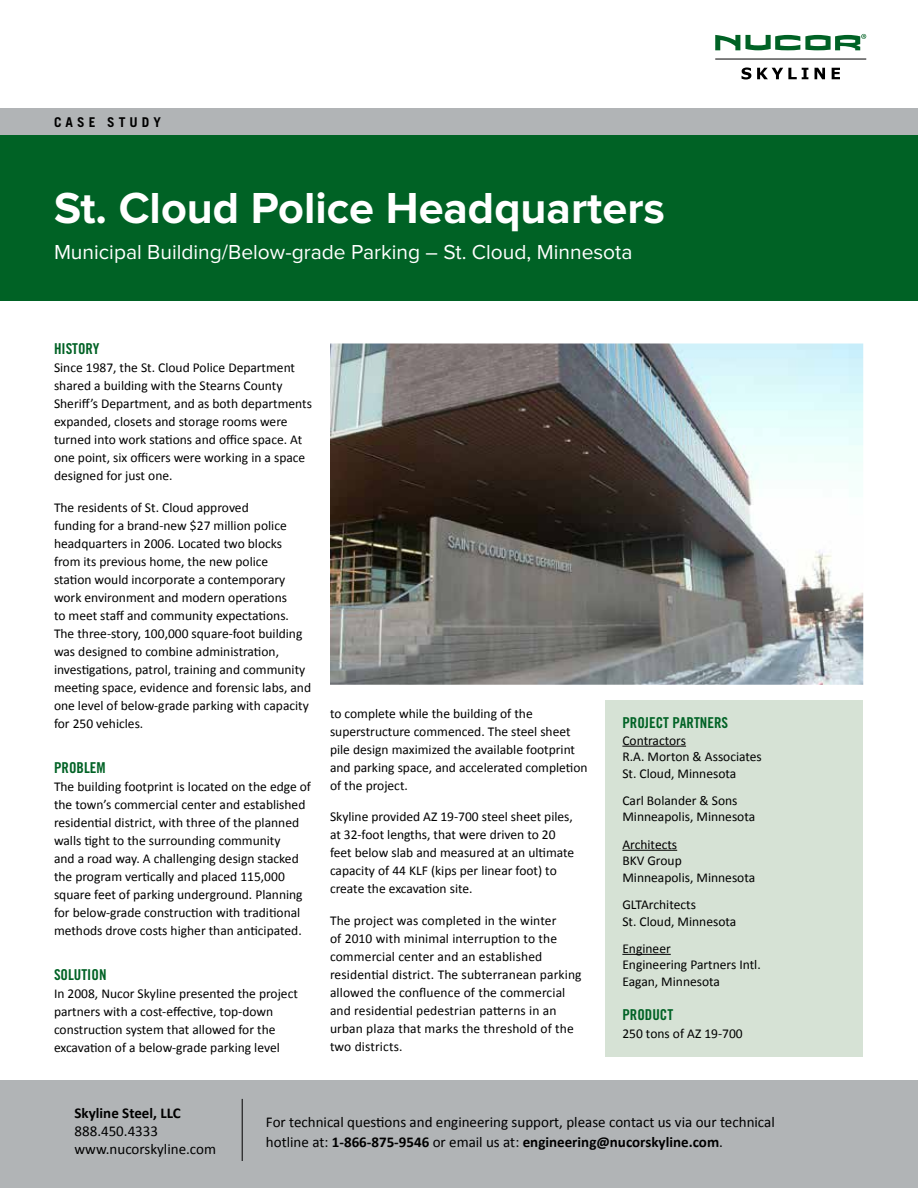
<style>
.page{position:relative;width:918px;height:1188px;background:#fff}
.page>*{position:absolute;margin:0;border:0;box-sizing:border-box;transform-origin:0 0}
.t1{font:700 45px "Proxima Nova";color:#fff}
.t2{font:21px "Proxima Nova";color:#fff}
.t3{font:15px/18px "Calibri";color:#000}
.t4{font:15px "Trade Gothic LT Std Bd Cn 20";color:#006225}
.t5{font:700 15px "Calibri";color:#000}
.t6{font:13.5px/18px "Calibri";color:#000}
.t7{font:700 13.5px "Trade Gothic LT Std";letter-spacing:.3em;color:#000}
.s1{font-weight:700}
</style>
<div class="page">
<div style="left:0;top:112px;width:918px;height:189px;background:#006225"></div>
<svg style="left:742px;top:68px;width:9px;height:11px"></svg>
<svg style="left:757px;top:68px;width:51px;height:11px"></svg>
<svg style="left:815px;top:68px;width:10px;height:11px"></svg>
<svg style="left:832px;top:68px;width:8px;height:11px"></svg>
<svg style="left:715px;top:34px;width:151px;height:16px"></svg>
<hr style="left:715px;top:59px;width:151px;height:1px;background:#000">
<div style="left:0;top:108px;width:918px;height:27px;background:#b1b4b6"></div>
<div style="left:0;top:1080px;width:918px;height:108px;background:#b1b4b6"></div>
<hr style="left:242px;top:1099px;width:1px;height:62px;background:#000">
<img style="left:330px;top:344px;width:533px;height:341px">
<div style="left:605px;top:700px;width:258px;height:357px;background:#d6e2d5"></div>
<hr style="left:622px;top:746px;width:64px;height:1px;background:#000">
<hr style="left:622px;top:850px;width:55px;height:1px;background:#000">
<hr style="left:622px;top:954px;width:49px;height:1px;background:#000">
<p class="t7" style="left:54px;top:113px;width:108px">CASE STUDY</p>
<h1 class="t1" style="left:54px;top:188px;width:613px">St. Cloud Police Headquarters</h1>
<h2 class="t2" style="left:54px;top:243px;width:580px">Municipal Building/Below-grade Parking – St. Cloud, Minnesota</h2>
<p class="t4" style="left:54px;top:340px;width:47px">HISTORY</p>
<p class="t6" style="left:54px;top:359px;width:259px">Since 1987, the St. Cloud Police Department shared a building with the Stearns County Sheriff’s Department, and as both departments expanded, closets and storage rooms were turned into work stations and office space. At one point, six officers were working in a space designed for just one.</p>
<p class="t6" style="left:54px;top:498px;width:259px">The residents of St. Cloud approved<br>funding for a brand-new $27 million police headquarters in 2006. Located two blocks from its previous home, the new police<br>station would incorporate a contemporary work environment and modern operations<br>to meet staff and community expectations.<br>The three-story, 100,000 square-foot building was designed to combine administration, investigations, patrol, training and community meeting space, evidence and forensic labs, and one level of below-grade parking with capacity for 250 vehicles.</p>
<p class="t4" style="left:54px;top:758px;width:53px">PROBLEM</p>
<p class="t6" style="left:54px;top:777px;width:259px">The building footprint is located on the edge of the town’s commercial center and established residential district, with three of the planned walls tight to the surrounding community<br>and a road way. A challenging design stacked the program vertically and placed 115,000 square feet of parking underground. Planning for below-grade construction with traditional methods drove costs higher than anticipated.</p>
<p class="t4" style="left:54px;top:965px;width:54px">SOLUTION</p>
<p class="t6" style="left:54px;top:984px;width:245px">In 2008, Nucor Skyline presented the project partners with a cost-effective, top-down construction system that allowed for the excavation of a below-grade parking level</p>
<p class="t6" style="left:330px;top:705px;width:259px">to complete while the building of the superstructure commenced. The steel sheet pile design maximized the available footprint and parking space, and accelerated completion of the project.</p>
<p class="t6" style="left:330px;top:808px;width:246px">Skyline provided AZ 19-700 steel sheet piles, at 32-foot lengths, that were driven to 20 feet below slab and measured at an ultimate capacity of 44 KLF (kips per linear foot) to create the excavation site.</p>
<p class="t6" style="left:330px;top:911px;width:253px">The project was completed in the winter<br>of 2010 with minimal interruption to the commercial center and an established residential district. The subterranean parking allowed the confluence of the commercial and residential pedestrian patterns in an urban plaza that marks the threshold of the two districts.</p>
<p class="t4" style="left:622px;top:714px;width:107px">PROJECT PARTNERS</p>
<p class="t6" style="left:622px;top:732px;width:141px;line-height:16.5px">Contractors<br>R.A. Morton &amp; Associates<br>St. Cloud, Minnesota</p>
<p class="t6" style="left:622px;top:792px;width:134px;line-height:16.5px">Carl Bolander &amp; Sons<br>Minneapolis, Minnesota</p>
<p class="t6" style="left:622px;top:836px;width:134px;line-height:16.5px">Architects<br>BKV Group<br>Minneapolis, Minnesota</p>
<p class="t6" style="left:622px;top:896px;width:115px;line-height:16.5px">GLTArchitects<br>St. Cloud, Minnesota</p>
<p class="t6" style="left:622px;top:940px;width:140px;line-height:16.5px">Engineer<br>Engineering Partners Intl.<br>Eagan, Minnesota</p>
<p class="t4" style="left:622px;top:1006px;width:52px">PRODUCT</p>
<p class="t6" style="left:622px;top:1025px;width:122px">250 tons of AZ 19-700</p>
<p class="t5" style="left:75px;top:1103px;width:108px">Skyline Steel, LLC</p>
<p class="t3" style="left:75px;top:1122px;width:143px">888.450.4333 www.nucorskyline.com</p>
<p class="t3" style="left:266px;top:1113px;width:510px;line-height:19.5px">For technical questions and engineering support, please contact us via our technical hotline at: <span class="s1">1-866-875-9546</span> or email us at: <span class="s1">engineering@nucorskyline.com</span>.</p>
</div>
